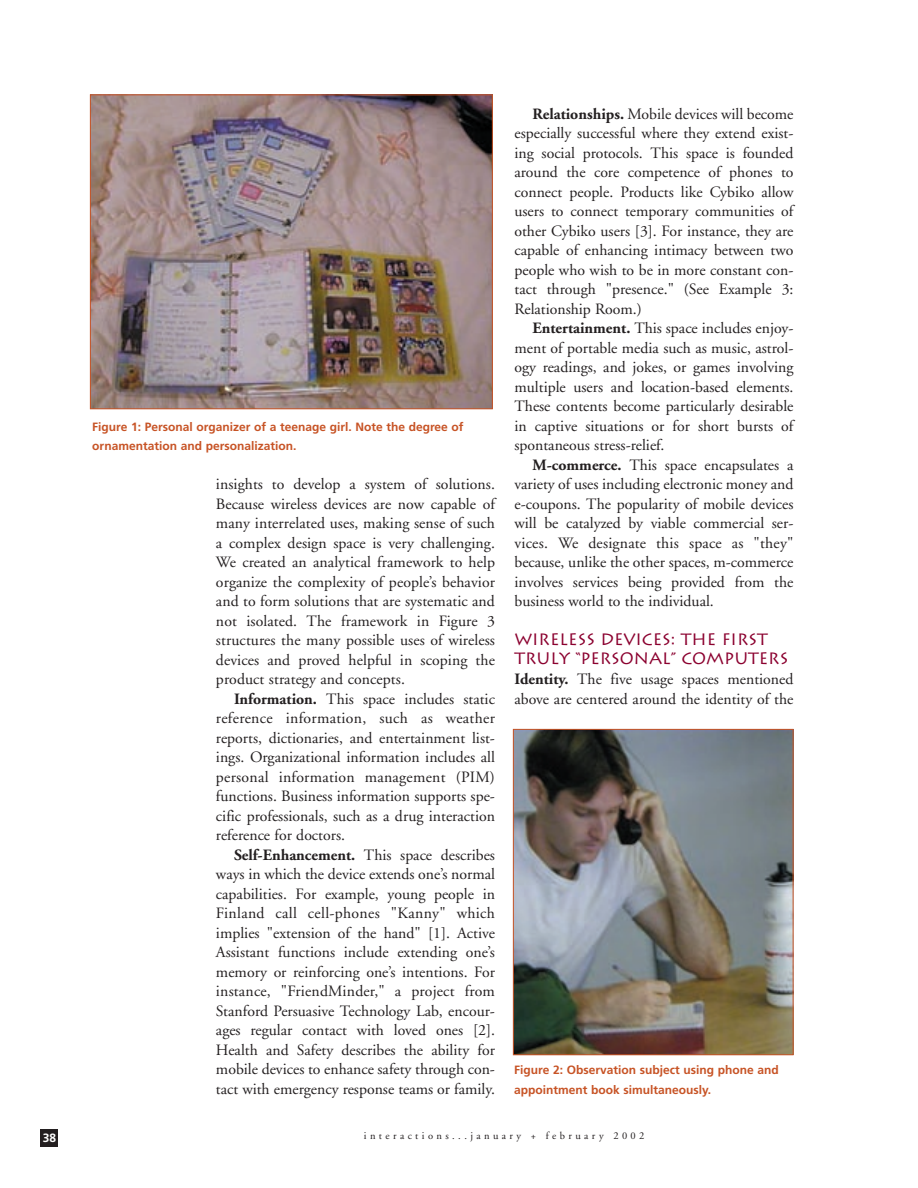
<style>
.page{position:relative;width:918px;height:1188px;background:#fff}
.page>*{position:absolute;margin:0;border:0;box-sizing:border-box;transform-origin:0 0}
.t1{font:16.5px/19.5px "Lithos";color:#8b012f}
.t2{font:15.75px/19.5px "Adobe Garamond";color:#231f20;text-align:justify}
.t3{font:700 12px/19.5px "Frutiger";color:#c75325}
.t4{font:700 12px "Frutiger";color:#fff}
.t5{font:10.5px "Adobe Garamond";letter-spacing:.325em;color:#231f20}
.s1{font-weight:700}
</style>
<div class="page">
<div style="left:40px;top:1130px;width:18px;height:18px;background:#231f20"></div>
<img style="left:515px;top:731px;width:276px;height:322px">
<div style="left:513px;top:729px;width:280px;height:326px;border:1px solid #c75325"></div>
<img style="left:92px;top:96px;width:399px;height:311px">
<div style="left:90px;top:94px;width:403px;height:315px;border:1px solid #c75325"></div>
<p class="t3" style="left:92px;top:418px;width:373px">Figure 1: Personal organizer of a teenage girl. Note the degree of ornamentation and personalization.</p>
<p class="t2" style="left:216px;top:476px;width:281px">insights to develop a system of solutions.<br>Because wireless devices are now capable of many interrelated uses, making sense of such a complex design space is very challenging.<br>We created an analytical framework to help organize the complexity of people’s behavior and to form solutions that are systematic and not isolated. The framework in Figure 3 structures the many possible uses of wireless devices and proved helpful in scoping the product strategy and concepts.</p>
<p class="t2" style="left:216px;top:690px;width:281px;text-indent:18px"><span class="s1">Information.</span> This space includes static reference information, such as weather reports, dictionaries, and entertainment list&shy;ings. Organizational information includes all personal information management (PIM) functions. Business information supports spe&shy;cific professionals, such as a drug interaction reference for doctors.</p>
<p class="t2" style="left:216px;top:846px;width:281px;text-indent:18px"><span class="s1">Self-Enhancement.</span> This space describes ways in which the device extends one’s normal capabilities. For example, young people in Finland call cell-phones "Kanny" which implies "extension of the hand" [1]. Active Assistant functions include extending one’s memory or reinforcing one’s intentions. For instance, "FriendMinder," a project from Stanford Persuasive Technology Lab, encour&shy;ages regular contact with loved ones [2].<br>Health and Safety describes the ability for mobile devices to enhance safety through con&shy;tact with emergency response teams or family.</p>
<p class="t2" style="left:514px;top:105px;width:281px;text-indent:18px"><span class="s1">Relationships.</span> Mobile devices will become especially successful where they extend exist&shy;ing social protocols. This space is founded around the core competence of phones to connect people. Products like Cybiko allow users to connect temporary communities of other Cybiko users [3]. For instance, they are capable of enhancing intimacy between two people who wish to be in more constant con&shy;tact through "presence." (See Example 3:<br>Relationship Room.)</p>
<p class="t2" style="left:515px;top:320px;width:281px;text-indent:18px"><span class="s1">Entertainment.</span> This space includes enjoy&shy;ment of portable media such as music, astrol&shy;ogy readings, and jokes, or games involving multiple users and location-based elements.<br>These contents become particularly desirable in captive situations or for short bursts of spontaneous stress-relief.</p>
<p class="t2" style="left:515px;top:456px;width:281px;text-indent:18px"><span class="s1">M-commerce.</span> This space encapsulates a variety of uses including electronic money and e-coupons. The popularity of mobile devices will be catalyzed by viable commercial ser&shy;vices. We designate this space as "they" because, unlike the other spaces, m-commerce involves services being provided from the business world to the individual.</p>
<p class="t1" style="left:514px;top:630px;width:275px">WIRELESS DEVICES: THE FIRST<br>TRULY “PERSONAL” COMPUTERS</p>
<p class="t2" style="left:514px;top:671px;width:280px"><span class="s1">Identity.</span> The five usage spaces mentioned above are centered around the identity of the</p>
<p class="t3" style="left:514px;top:1061px;width:266px">Figure 2: Observation subject using phone and appointment book simultaneously.</p>
<p class="t4" style="left:43px;top:1133px;width:15px">38</p>
<p class="t5" style="left:364px;top:1131px;width:282px">interactions...january + february 2002</p>
</div>
